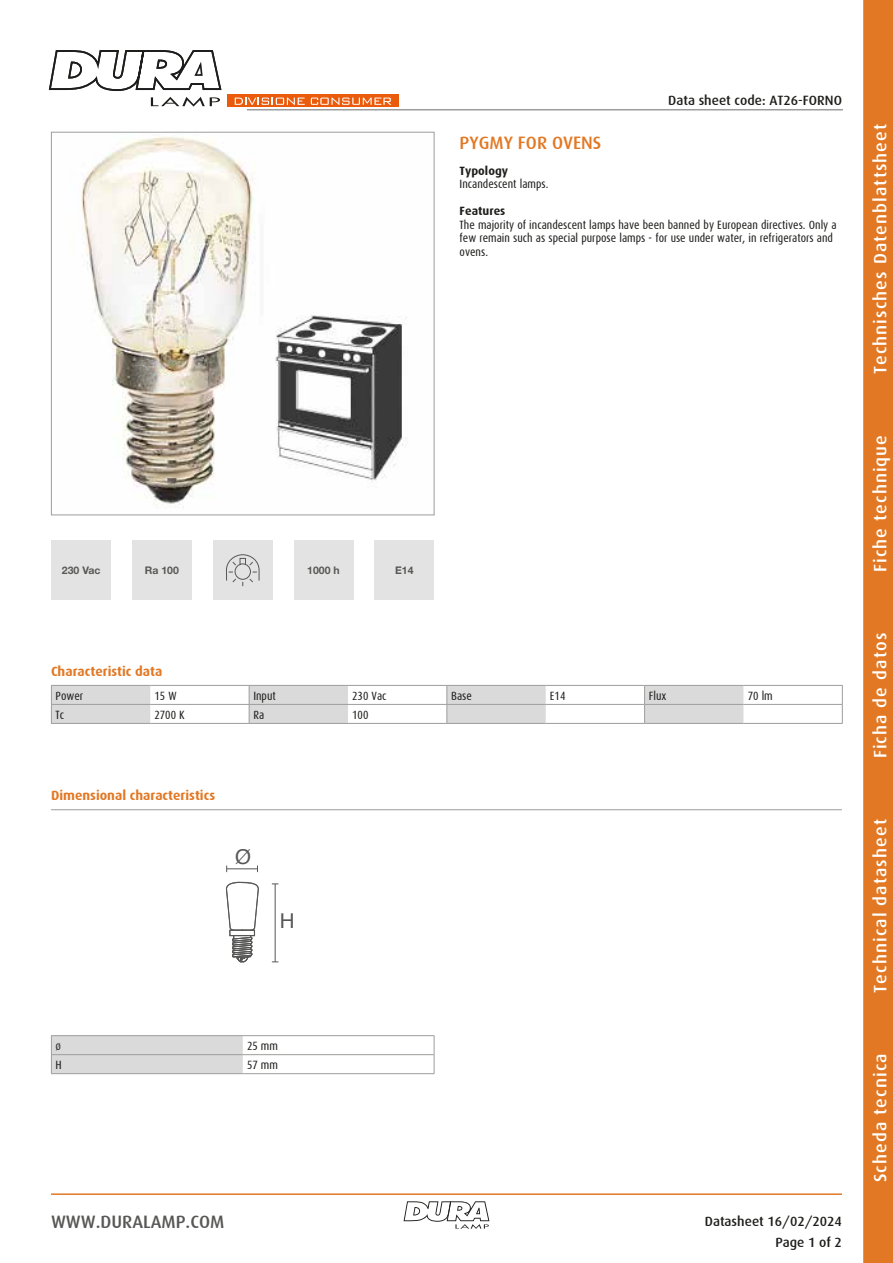
<style>
.page{position:relative;width:893px;height:1263px;background:#fff}
.page>*{position:absolute;margin:0;border:0;box-sizing:border-box;transform-origin:0 0}
.t1{font:20.4px "Helvetica";color:#575756}
.t2{font:500 18px "Dax";letter-spacing:.06em;color:#fff}
.t3{font:500 18px "Dax";color:#575756}
.t4{font:500 18px "Dax";color:#e27824}
.t5{font:500 13.5px/21.3px "Dax";color:#1d1d1b;text-align:right}
.t6{font:700 13.5px "Dax";color:#e27824}
.t7{font:12px/13.5px "Dax Condensed";color:#1d1d1b}
.t8{font:700 12px "Dax";color:#1d1d1b}
.t9{font:700 10.5px "Helvetica Neue LT Std";color:#585856}
</style>
<div class="page">
<svg style="left:863px;top:0;width:30px;height:1263px;background:#e27b28"></svg>
<hr style="left:51px;top:1193px;width:791px;height:2px;background:#e27824">
<svg style="left:404px;top:1201px;width:85px;height:28px"></svg>
<svg style="left:227px;top:95px;width:172px;height:12px"></svg>
<svg style="left:235px;top:98px;width:70px;height:7px"></svg>
<svg style="left:311px;top:98px;width:80px;height:7px"></svg>
<svg style="left:48px;top:50px;width:174px;height:57px"></svg>
<hr style="left:247px;top:109px;width:596px;height:1px;background:#9d9d9c">
<img style="left:81px;top:136px;width:326px;height:370px">
<div style="left:51px;top:132px;width:383px;height:383px;border:1px solid #9d9d9c"></div>
<div style="left:51px;top:540px;width:60px;height:60px;background:#e3e3e3"></div>
<div style="left:375px;top:540px;width:59px;height:60px;background:#e3e3e3"></div>
<div style="left:132px;top:540px;width:60px;height:60px;background:#e3e3e3"></div>
<div style="left:213px;top:540px;width:60px;height:60px;background:#e3e3e3"></div>
<svg style="left:226px;top:554px;width:34px;height:33px"></svg>
<div style="left:294px;top:540px;width:59px;height:60px;background:#e3e3e3"></div>
<hr style="left:743px;top:685px;width:100px;height:1px;background:#9d9d9c">
<hr style="left:743px;top:704px;width:100px;height:1px;background:#9d9d9c">
<svg style="left:842px;top:686px;width:1px;height:37px"></svg>
<hr style="left:51px;top:723px;width:99px;height:1px;background:#9d9d9c">
<hr style="left:150px;top:723px;width:99px;height:1px;background:#9d9d9c">
<hr style="left:348px;top:723px;width:99px;height:1px;background:#9d9d9c">
<hr style="left:546px;top:723px;width:99px;height:1px;background:#9d9d9c">
<hr style="left:743px;top:723px;width:100px;height:1px;background:#9d9d9c">
<hr style="left:249px;top:723px;width:99px;height:1px;background:#9d9d9c">
<hr style="left:447px;top:723px;width:99px;height:1px;background:#9d9d9c">
<svg style="left:51px;top:685px;width:692px;height:38px"></svg>
<hr style="left:645px;top:723px;width:98px;height:1px;background:#9d9d9c">
<hr style="left:51px;top:1035px;width:192px;height:1px;background:#9d9d9c">
<hr style="left:243px;top:1035px;width:191px;height:1px;background:#9d9d9c">
<svg style="left:51px;top:1036px;width:192px;height:37px;background:#d7d7d7"></svg>
<hr style="left:243px;top:1054px;width:191px;height:1px;background:#9d9d9c">
<svg style="left:434px;top:1036px;width:1px;height:37px"></svg>
<hr style="left:51px;top:1073px;width:192px;height:1px;background:#9d9d9c">
<hr style="left:243px;top:1073px;width:191px;height:1px;background:#9d9d9c">
<hr style="left:227px;top:868px;width:30px;height:1px;background:#575756">
<hr style="left:275px;top:884px;width:1px;height:78px;background:#575756">
<svg style="left:225px;top:881px;width:34px;height:82px"></svg>
<hr style="left:51px;top:809px;width:791px;height:1px;background:#9d9d9c">
<p class="t5" style="left:668px;top:90px;width:175px">Data sheet code: AT26-FORNO</p>
<h2 class="t4" style="left:460px;top:132px;width:143px">PYGMY FOR OVENS</h2>
<p class="t8" style="left:460px;top:164px;width:50px">Typology</p>
<p class="t7" style="left:460px;top:178px;width:90px">Incandescent lamps.</p>
<p class="t8" style="left:460px;top:205px;width:47px">Features</p>
<p class="t7" style="left:460px;top:218px;width:379px">The majority of incandescent lamps have been banned by European directives. Only a few remain such as special purpose lamps - for use under water, in refrigerators and ovens.</p>
<p class="t9" style="left:62px;top:564px;width:40px">230 Vac</p>
<p class="t9" style="left:145px;top:564px;width:36px">Ra 100</p>
<p class="t9" style="left:307px;top:564px;width:34px">1000 h</p>
<p class="t9" style="left:395px;top:564px;width:20px">E14</p>
<p class="t6" style="left:51px;top:664px;width:113px">Characteristic data</p>
<p class="t7" style="left:56px;top:689px;width:29px">Power</p>
<p class="t7" style="left:155px;top:689px;width:24px">15 W</p>
<p class="t7" style="left:253px;top:689px;width:24px">Input</p>
<p class="t7" style="left:352px;top:689px;width:36px">230 Vac</p>
<p class="t7" style="left:451px;top:689px;width:22px">Base</p>
<p class="t7" style="left:550px;top:689px;width:17px">E14</p>
<p class="t7" style="left:649px;top:689px;width:19px">Flux</p>
<p class="t7" style="left:748px;top:689px;width:27px">70 lm</p>
<p class="t7" style="left:56px;top:708px;width:10px">Tc</p>
<p class="t7" style="left:154px;top:708px;width:32px">2700 K</p>
<p class="t7" style="left:253px;top:708px;width:12px">Ra</p>
<p class="t7" style="left:352px;top:708px;width:18px">100</p>
<p class="t6" style="left:51px;top:788px;width:166px">Dimensional characteristics</p>
<h1 class="t1" style="left:235px;top:841px;width:17px">Ø</h1>
<h1 class="t1" style="left:280px;top:905px;width:16px">H</h1>
<p class="t7" style="left:56px;top:1040px;width:7px">ø</p>
<p class="t7" style="left:247px;top:1040px;width:32px">25 mm</p>
<p class="t7" style="left:56px;top:1059px;width:8px">H</p>
<p class="t7" style="left:247px;top:1059px;width:32px">57 mm</p>
<h2 class="t3" style="left:51px;top:1212px;width:175px">WWW.DURALAMP.COM</h2>
<p class="t5" style="left:705px;top:1211px;width:139px">Datasheet 16/02/2024<br>Page 1 of 2</p>
<h2 class="t2" style="left:870px;top:374px;width:252px;rotate:-90deg">Technisches Datenblattsheet</h2>
<h2 class="t2" style="left:870px;top:572px;width:139px;rotate:-90deg">Fiche technique</h2>
<h2 class="t2" style="left:870px;top:758px;width:127px;rotate:-90deg">Ficha de datos</h2>
<h2 class="t2" style="left:870px;top:993px;width:175px;rotate:-90deg">Technical datasheet</h2>
<h2 class="t2" style="left:870px;top:1182px;width:130px;rotate:-90deg">Scheda tecnica</h2>
</div>
